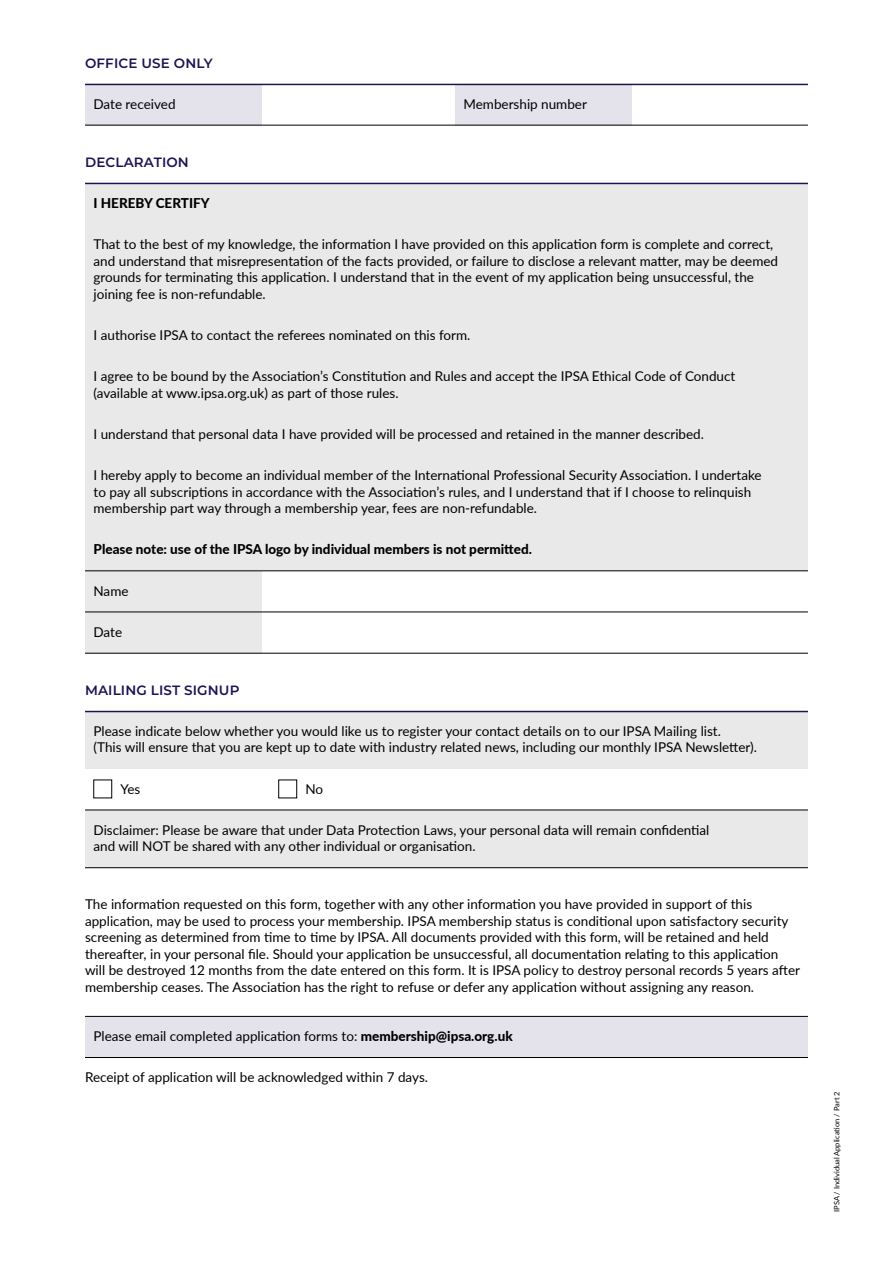
<style>
.page{position:relative;width:893px;height:1263px;background:#fff}
.page>*{position:absolute;margin:0;border:0;box-sizing:border-box;transform-origin:0 0}
.t1{font:13.5px/16.5px "Lato";color:#000}
.t2{font:800 13.5px "Lato";color:#000}
.t3{font:600 13.5px "Montserrat";letter-spacing:.01em;color:#211252}
.t4{font:7.5px "Lato";color:#000}
.s1{font-weight:800}
</style>
<div class="page">
<div style="left:85px;top:84px;width:176px;height:41px;background:#e4e2ea"></div>
<div style="left:455px;top:84px;width:176px;height:41px;background:#e4e2ea"></div>
<div style="left:85px;top:1016px;width:723px;height:42px;background:#e4e2ea"></div>
<div style="left:85px;top:711px;width:723px;height:58px;background:#e9e9e9"></div>
<div style="left:85px;top:810px;width:723px;height:58px;background:#e9e9e9"></div>
<hr style="left:85px;top:84px;width:723px;height:1px;background:#211252">
<hr style="left:85px;top:125px;width:723px;height:1px;background:#000">
<div style="left:85px;top:183px;width:723px;height:388px;background:#e9e9e9"></div>
<div style="left:85px;top:571px;width:176px;height:82px;background:#e9e9e9"></div>
<hr style="left:85px;top:183px;width:723px;height:1px;background:#211252">
<hr style="left:85px;top:571px;width:723px;height:1px;background:#000">
<hr style="left:85px;top:612px;width:723px;height:1px;background:#000">
<hr style="left:85px;top:653px;width:723px;height:1px;background:#000">
<hr style="left:85px;top:1016px;width:723px;height:1px;background:#000">
<hr style="left:85px;top:1057px;width:723px;height:1px;background:#000">
<hr style="left:85px;top:711px;width:723px;height:1px;background:#211252">
<hr style="left:85px;top:810px;width:723px;height:1px;background:#000">
<hr style="left:85px;top:867px;width:723px;height:1px;background:#000">
<p class="t3" style="left:85px;top:53px;width:129px">OFFICE USE ONLY</p>
<p class="t1" style="left:94px;top:95px;width:84px">Date received</p>
<p class="t1" style="left:463px;top:95px;width:125px">Membership number</p>
<p class="t3" style="left:85px;top:152px;width:105px">DECLARATION</p>
<p class="t2" style="left:94px;top:193px;width:118px">I HEREBY CERTIFY</p>
<p class="t1" style="left:94px;top:235px;width:686px">That to the best of my knowledge, the information I have provided on this application form is complete and correct, and understand that misrepresentation of the facts provided, or failure to disclose a relevant matter, may be deemed grounds for terminating this application. I understand that in the event of my application being unsuccessful, the joining fee is non-refundable.</p>
<p class="t1" style="left:94px;top:326px;width:378px">I authorise IPSA to contact the referees nominated on this form.</p>
<p class="t1" style="left:94px;top:367px;width:643px">I agree to be bound by the Association’s Constitution and Rules and accept the IPSA Ethical Code of Conduct (available at www.ipsa.org.uk) as part of those rules.</p>
<p class="t1" style="left:94px;top:425px;width:612px">I understand that personal data I have provided will be processed and retained in the manner described.</p>
<p class="t1" style="left:94px;top:466px;width:670px">I hereby apply to become an individual member of the International Professional Security Association. I undertake to pay all subscriptions in accordance with the Association’s rules, and I understand that if I choose to relinquish membership part way through a membership year, fees are non-refundable.</p>
<p class="t2" style="left:94px;top:539px;width:440px">Please note: use of the IPSA logo by individual members is not permitted.</p>
<p class="t1" style="left:94px;top:582px;width:37px">Name</p>
<p class="t1" style="left:94px;top:623px;width:30px">Date</p>
<p class="t3" style="left:85px;top:680px;width:156px">MAILING LIST SIGNUP</p>
<p class="t1" style="left:94px;top:722px;width:665px">Please indicate below whether you would like us to register your contact details on to our IPSA Mailing list.<br>(This will ensure that you are kept up to date with industry related news, including our monthly IPSA Newsletter).</p>
<p class="t1" style="left:120px;top:780px;width:21px">Yes</p>
<p class="t1" style="left:305px;top:780px;width:19px">No</p>
<p class="t1" style="left:94px;top:821px;width:617px">Disclaimer: Please be aware that under Data Protection Laws, your personal data will remain confidential and will NOT be shared with any other individual or organisation.</p>
<p class="t1" style="left:85px;top:895px;width:716px">The information requested on this form, together with any other information you have provided in support of this application, may be used to process your membership. IPSA membership status is conditional upon satisfactory security screening as determined from time to time by IPSA. All documents provided with this form, will be retained and held thereafter, in your personal file. Should your application be unsuccessful, all documentation relating to this application will be destroyed 12 months from the date entered on this form. It is IPSA policy to destroy personal records 5 years after membership ceases. The Association has the right to refuse or defer any application without assigning any reason.</p>
<p class="t1" style="left:94px;top:1027px;width:421px">Please email completed application forms to: <span class="s1">membership@ipsa.org.uk</span></p>
<p class="t1" style="left:85px;top:1069px;width:344px">Receipt of application will be acknowledged within 7 days.</p>
<p class="t4" style="left:831px;top:1212px;width:122px;rotate:-90deg">IPSA / Individual Application / Part 2</p>
</div>
